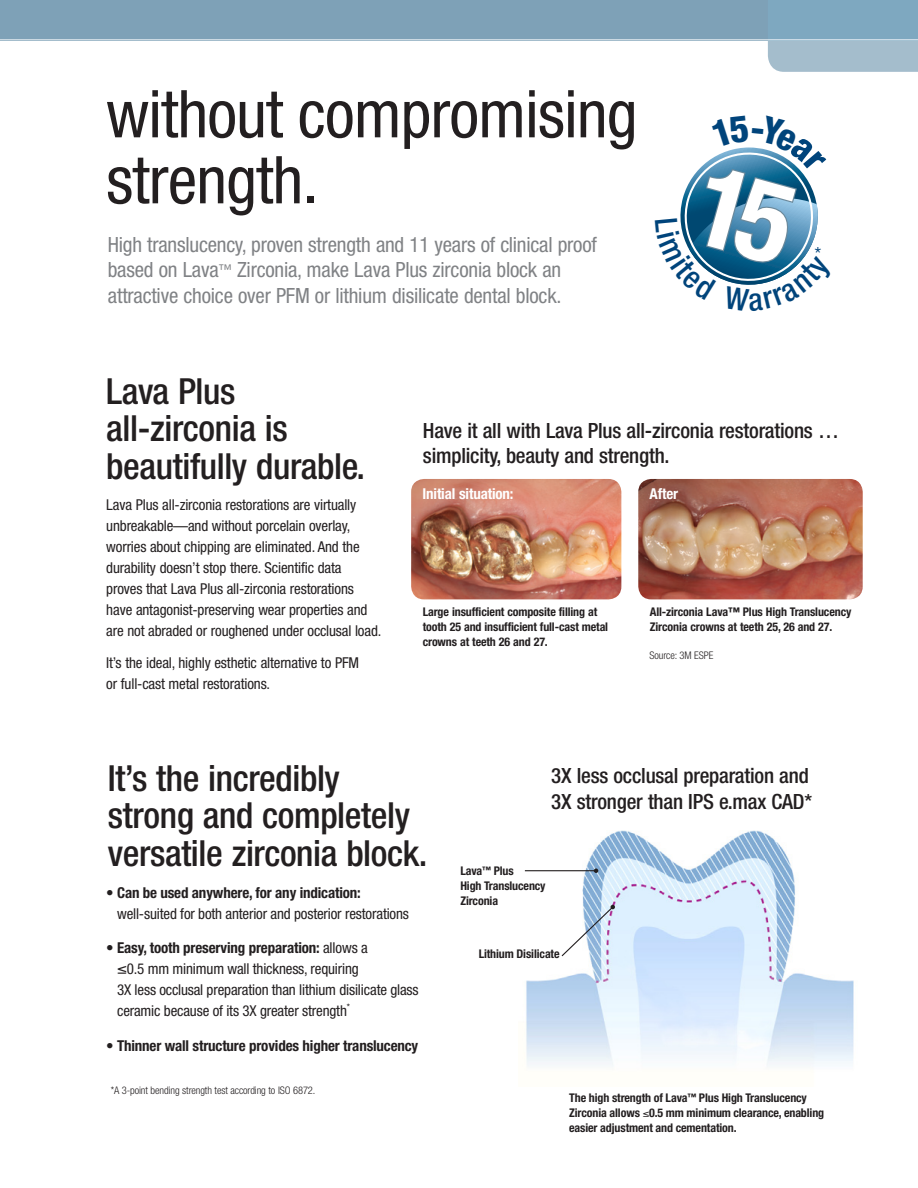
<style>
.page{position:relative;width:918px;height:1188px;background:#fff}
.page>*{position:absolute;margin:0;border:0;box-sizing:border-box;transform-origin:0 0}
.Header_Nels{font:condensed 66px/66px "Helvetica Neue";letter-spacing:-.01em;color:#231f20}
.Subhead_Nels{font:500 condensed 36px/37.5px "Helvetica Neue";letter-spacing:-.01em;color:#231f20}
.Subhead_Nels-2{font:condensed 21px/25.5px "Helvetica Neue";letter-spacing:-.01em;color:#808285}
.Subhead_Nels-3{font:500 condensed 21px/25.5px "Helvetica Neue";letter-spacing:-.01em;color:#231f20}
.Subhead_Nels-4{font:300 condensed 21px "Helvetica Neue";color:#00447b}
.Subhead_Nels-5{font:condensed 15px/21px "Helvetica Neue";letter-spacing:-.01em;color:#231f20}
.t1{font:700 condensed 15px "Helvetica Neue";letter-spacing:-.01em;color:#231f20}
.Subhead_Nels-6{font:700 condensed 15px "Helvetica Neue";letter-spacing:-.01em;color:#fff}
.Subhead_Nels-7{font:700 condensed 12px/15px "Helvetica Neue";letter-spacing:-.01em;color:#231f20}
.Subhead_Nels-8{font:300 condensed 10.5px "Helvetica Neue";letter-spacing:-.01em;color:#231f20}
.s1{font-size:13.5px}
.s2{font-weight:700}
.s3{font-size:9px}
</style>
<div class="page">
<div style="left:0;top:0;width:918px;height:40px;background:#7ea1b7"></div>
<hr style="left:0;top:39px;width:918px;height:1px;background:#fff">
<svg style="left:768px;top:39px;width:150px;height:33px"></svg>
<img style="left:524px;top:830px;width:330px;height:236px">
<img style="left:411px;top:479px;width:210px;height:120px">
<img style="left:638px;top:479px;width:225px;height:120px">
<hr style="left:525px;top:870px;width:71px;height:1px;background:#231f20">
<svg style="left:594px;top:868px;width:4px;height:5px"></svg>
<svg style="left:560px;top:905px;width:55px;height:53px"></svg>
<svg style="left:680px;top:147px;width:138px;height:138px"></svg>
<p class="Header_Nels" style="left:106px;top:81px;width:533px">without compromising strength.</p>
<p class="Subhead_Nels-2" style="left:108px;top:232px;width:491px">High translucency, proven strength and 11 years of clinical proof based on Lava<span class="s1">™</span> Zirconia, make Lava Plus zirconia block an attractive choice over PFM or lithium disilicate dental block.</p>
<p class="Subhead_Nels-4" style="left:815px;top:243px;width:9px">*</p>
<p class="Subhead_Nels" style="left:106px;top:372px;width:260px">Lava Plus all-zirconia is beautifully durable.</p>
<p class="Subhead_Nels-5" style="left:106px;top:495px;width:277px">Lava Plus all-zirconia restorations are virtually unbreakable—and without porcelain overlay, worries about chipping are eliminated. And the durability doesn’t stop there. Scientific data proves that Lava Plus all-zirconia restorations have antagonist-preserving wear properties and are not abraded or roughened under occlusal load.</p>
<p class="Subhead_Nels-5" style="left:106px;top:652px;width:254px">It’s the ideal, highly esthetic alternative to PFM or full-cast metal restorations.</p>
<p class="Subhead_Nels-3" style="left:423px;top:417px;width:418px">Have it all with Lava Plus all-zirconia restorations … simplicity, beauty and strength.</p>
<p class="Subhead_Nels-6" style="left:423px;top:484px;width:92px">Initial situation:</p>
<p class="Subhead_Nels-6" style="left:650px;top:484px;width:30px">After</p>
<p class="Subhead_Nels-7" style="left:423px;top:604px;width:187px">Large insufficient composite filling at tooth 25 and insufficient full-cast metal crowns at teeth 26 and 27.</p>
<p class="Subhead_Nels-7" style="left:650px;top:604px;width:203px">All-zirconia Lava™ Plus High Translucency<br>Zirconia crowns at teeth 25, 26 and 27.</p>
<p class="Subhead_Nels-8" style="left:650px;top:649px;width:65px">Source: 3M ESPE</p>
<p class="Subhead_Nels" style="left:108px;top:759px;width:321px">It’s the incredibly strong and completely versatile zirconia block.</p>
<p class="Subhead_Nels-5" style="left:117px;top:882px;width:293px;text-indent:-11px"><span class="s2">• Can be used anywhere, for any indication: </span>well-suited for both anterior and posterior restorations</p>
<p class="Subhead_Nels-5" style="left:117px;top:937px;width:303px;text-indent:-11px"><span class="s2">• Easy, tooth preserving preparation:</span> allows a<br>≤0.5 mm minimum wall thickness, requiring<br>3X less occlusal preparation than lithium disilicate glass ceramic because of its 3X greater strength<sup>*</sup></p>
<p class="t1" style="left:106px;top:1036px;width:313px">• Thinner wall structure provides higher translucency</p>
<p class="Subhead_Nels-8" style="left:111px;top:1084px;width:206px">*A 3-point bending strength test according to ISO 6872.</p>
<p class="Subhead_Nels-3" style="left:551px;top:763px;width:262px">3X less occlusal preparation and<br>3X stronger than IPS e.max CAD*</p>
<p class="Subhead_Nels-7" style="left:460px;top:863px;width:87px">Lava<span class="s3">™</span> Plus<br>High Translucency<br>Zirconia</p>
<p class="Subhead_Nels-7" style="left:479px;top:946px;width:82px">Lithium Disilicate</p>
<p class="Subhead_Nels-7" style="left:569px;top:1090px;width:257px">The high strength of Lava<span class="s3">™</span> Plus High Translucency<br>Zirconia allows ≤0.5 mm minimum clearance, enabling easier adjustment and cementation.</p>
</div>
